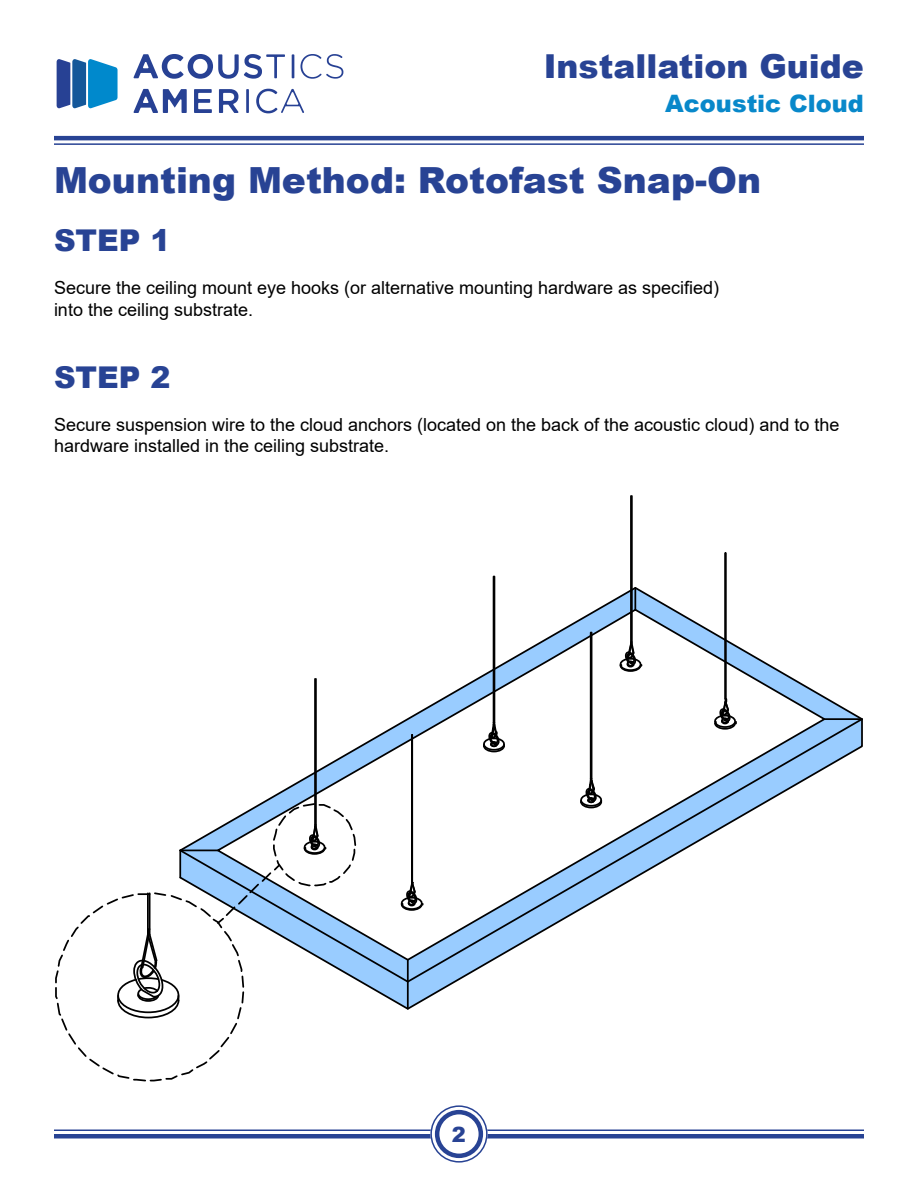
<style>
.page{position:relative;width:918px;height:1188px;background:#fff}
.page>*{position:absolute;margin:0;border:0;box-sizing:border-box;transform-origin:0 0}
.t1{font:900 36px "Arial";color:#284394}
.t2{font:900 33px "Arial";color:#284394}
.t3{font:900 30px "Arial";color:#284394}
.t4{font:900 24px "Arial";color:#0888ca}
.t5{font:900 21px "Arial";color:#284394}
.t6{font:18px/21.6px "Arial";color:#000}
</style>
<div class="page">
<svg style="left:56px;top:59px;width:62px;height:50px;background:#3f87c0"></svg>
<svg style="left:133px;top:54px;width:152px;height:25px"></svg>
<hr style="left:292px;top:54px;width:2px;height:24px;background:#274194">
<svg style="left:300px;top:54px;width:43px;height:25px"></svg>
<svg style="left:133px;top:89px;width:54px;height:24px"></svg>
<svg style="left:194px;top:89px;width:18px;height:24px"></svg>
<svg style="left:219px;top:89px;width:20px;height:24px"></svg>
<hr style="left:246px;top:89px;width:3px;height:24px;background:#274194">
<svg style="left:256px;top:89px;width:48px;height:24px"></svg>
<hr style="left:54px;top:136px;width:810px;height:4px;background:#284394">
<hr style="left:54px;top:143px;width:810px;height:2px;background:#284394">
<hr style="left:54px;top:1129px;width:810px;height:2px;background:#284394">
<hr style="left:54px;top:1134px;width:810px;height:4px;background:#284394">
<svg style="left:435px;top:1110px;width:48px;height:48px"></svg>
<div style="left:430px;top:1105px;width:58px;height:58px;border:9px solid #fff;border-radius:50%"></div>
<div style="left:430px;top:1105px;width:58px;height:58px;border:2px solid #284394;border-radius:50%"></div>
<div style="left:435px;top:1110px;width:48px;height:48px;border:4px solid #284394;border-radius:50%"></div>
<svg style="left:363px;top:586px;width:497px;height:424px"></svg>
<hr style="left:634px;top:588px;width:2px;height:22px;background:#000">
<svg style="left:357px;top:717px;width:506px;height:267px"></svg>
<hr style="left:407px;top:982px;width:2px;height:27px;background:#000">
<svg style="left:262px;top:607px;width:566px;height:355px"></svg>
<hr style="left:411px;top:735px;width:2px;height:146px;background:#000">
<svg style="left:400px;top:876px;width:25px;height:36px"></svg>
<hr style="left:314px;top:679px;width:2px;height:146px;background:#000">
<hr style="left:315px;top:679px;width:2px;height:146px;background:#000">
<hr style="left:493px;top:576px;width:1px;height:147px;background:#000">
<hr style="left:494px;top:576px;width:1px;height:147px;background:#000">
<svg style="left:482px;top:716px;width:25px;height:57px"></svg>
<hr style="left:590px;top:632px;width:2px;height:147px;background:#000">
<svg style="left:579px;top:778px;width:25px;height:51px"></svg>
<hr style="left:630px;top:496px;width:2px;height:146px;background:#000">
<hr style="left:631px;top:496px;width:2px;height:146px;background:#000">
<svg style="left:619px;top:640px;width:25px;height:33px"></svg>
<hr style="left:725px;top:553px;width:1px;height:146px;background:#000">
<svg style="left:713px;top:694px;width:25px;height:37px"></svg>
<svg style="left:55px;top:802px;width:302px;height:280px"></svg>
<h2 class="t2" style="left:544px;top:42px;width:322px">Installation Guide</h2>
<h3 class="t4" style="left:665px;top:86px;width:200px">Acoustic Cloud</h3>
<h1 class="t1" style="left:54px;top:154px;width:709px">Mounting Method: Rotofast Snap-On</h1>
<h3 class="t3" style="left:54px;top:218px;width:118px">STEP 1</h3>
<p class="t6" style="left:54px;top:277px;width:667px">Secure the ceiling mount eye hooks (or alternative mounting hardware as specified) into the ceiling substrate.</p>
<h3 class="t3" style="left:54px;top:355px;width:118px">STEP 2</h3>
<p class="t6" style="left:54px;top:414px;width:787px">Secure suspension wire to the cloud anchors (located on the back of the acoustic cloud) and to the hardware installed in the ceiling substrate.</p>
<p class="t5" style="left:452px;top:1119px;width:16px">2</p>
</div>
